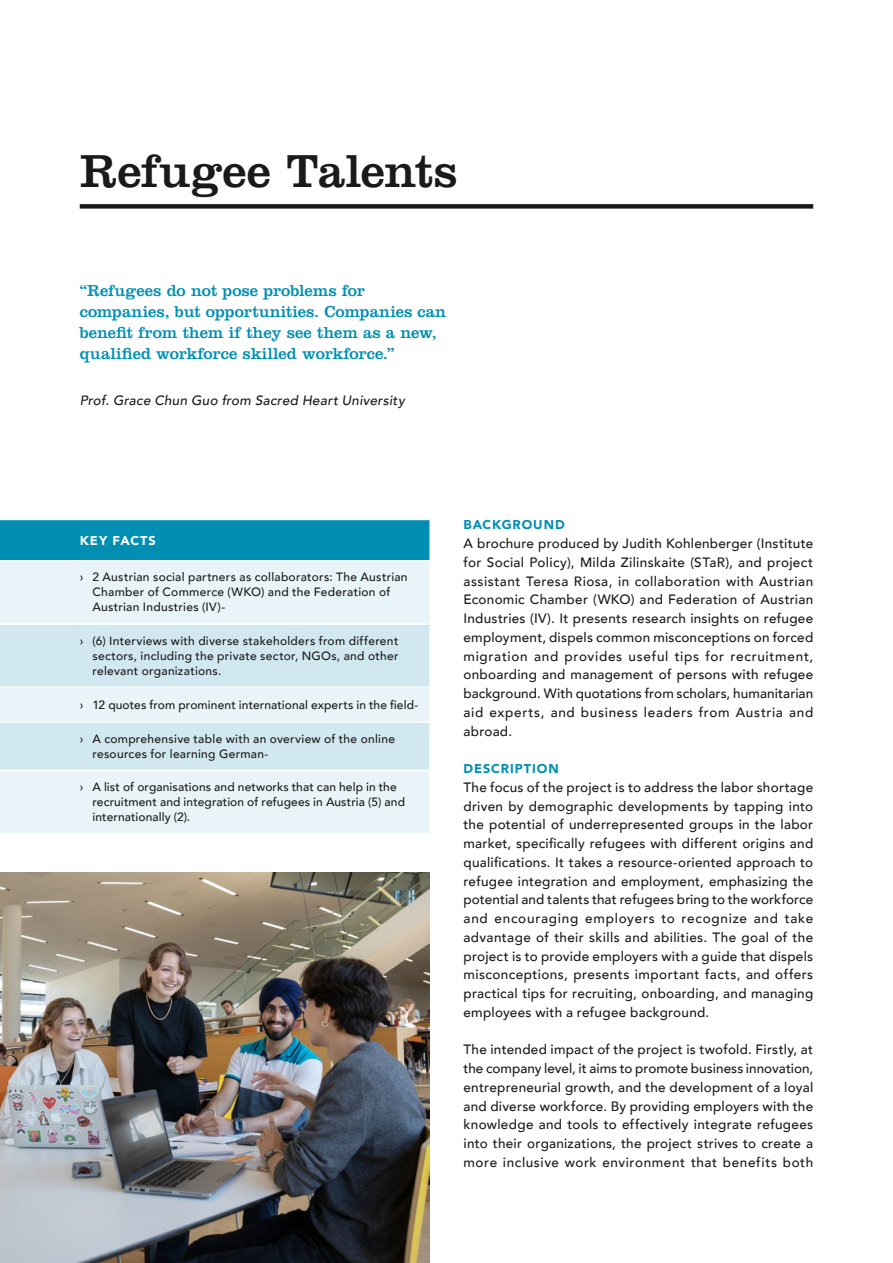
<style>
.page{position:relative;width:893px;height:1263px;background:#fff}
.page>*{position:absolute;margin:0;border:0;box-sizing:border-box;transform-origin:0 0}
.t1{font:48px "Clarendon LT Std";letter-spacing:-.005em;color:#1a1a18}
.t2{font:16.5px/21px "Clarendon LT Std";color:#008fb3}
.t3{font:500 13.5px/18.8px "Avenir";letter-spacing:.04em;color:#1a1a18;text-align:justify}
.t4{font:italic 500 13.5px "Avenir";letter-spacing:.02em;color:#1a1a18}
.t5{font:900 12.75px "Avenir";letter-spacing:.07em;color:#008fb3}
.t6{font:900 12.75px "Avenir";letter-spacing:.08em;color:#fff}
.t7{font:500 12px/15px "Avenir";letter-spacing:.015em;color:#1a1a18}
</style>
<div class="page">
<div style="left:80px;top:204px;width:733px;height:5px;background:#1a1a18"></div>
<div style="left:0;top:520px;width:429px;height:40px;background:#008fb3"></div>
<div style="left:0;top:561px;width:429px;height:272px;background:#e8f4f8"></div>
<svg style="left:0;top:625px;width:429px;height:145px;fill:#d1e8f1"></svg>
<hr style="left:0;top:623px;width:80px;height:2px;background:#fff">
<hr style="left:80px;top:623px;width:349px;height:2px;background:#fff">
<hr style="left:0;top:686px;width:80px;height:2px;background:#fff">
<hr style="left:80px;top:686px;width:349px;height:2px;background:#fff">
<hr style="left:0;top:721px;width:80px;height:2px;background:#fff">
<hr style="left:80px;top:721px;width:349px;height:2px;background:#fff">
<hr style="left:0;top:770px;width:80px;height:1px;background:#fff">
<hr style="left:80px;top:770px;width:349px;height:1px;background:#fff">
<img style="left:0;top:872px;width:429px;height:391px">
<h1 class="t1" style="left:80px;top:143px;width:379px">Refugee Talents</h1>
<p class="t2" style="left:80px;top:280px;width:368px">“Refugees do not pose problems for companies, but opportunities. Companies can benefit from them if they see them as a new, qualified workforce skilled workforce.”</p>
<p class="t4" style="left:80px;top:392px;width:327px">Prof. Grace Chun Guo from Sacred Heart University</p>
<p class="t6" style="left:80px;top:529px;width:78px">KEY FACTS</p>
<p class="t7" style="left:92px;top:569px;width:317px;text-indent:-13px">› 2 Austrian social partners as collaborators: The Austrian<br>Chamber of Commerce (WKO) and the Federation of<br>Austrian Industries (IV)-</p>
<p class="t7" style="left:92px;top:632px;width:307px;text-align:justify;text-indent:-13px">› (6) Interviews with diverse stakeholders from different sectors, including the private sector, NGOs, and other relevant organizations.</p>
<p class="t7" style="left:80px;top:696px;width:340px">› 12 quotes from prominent international experts in the field-</p>
<p class="t7" style="left:92px;top:730px;width:304px;text-indent:-13px">› A comprehensive table with an overview of the online resources for learning German-</p>
<p class="t7" style="left:92px;top:778px;width:314px;text-indent:-13px">› A list of organisations and networks that can help in the recruitment and integration of refugees in Austria (5) and internationally (2).</p>
<p class="t5" style="left:463px;top:514px;width:103px">BACKGROUND</p>
<p class="t3" style="left:463px;top:533px;width:351px">A brochure produced by Judith Kohlenberger (Institute for Social Policy), Milda Zilinskaite (STaR), and project assistant Teresa Riosa, in collaboration with Austrian Economic Chamber (WKO) and Federation of Austrian Industries (IV). It presents research insights on refugee employment, dispels common misconceptions on forced migration and provides useful tips for recruitment, onboarding and management of persons with refugee background. With quotations from scholars, humanitarian aid experts, and business leaders from Austria and abroad.</p>
<p class="t5" style="left:463px;top:758px;width:97px">DESCRIPTION</p>
<p class="t3" style="left:463px;top:777px;width:351px">The focus of the project is to address the labor shortage driven by demographic developments by tapping into the potential of underrepresented groups in the labor market, specifically refugees with different origins and qualifications. It takes a resource-oriented approach to refugee integration and employment, emphasizing the potential and talents that refugees bring to the workforce and encouraging employers to recognize and take advantage of their skills and abilities. The goal of the project is to provide employers with a guide that dispels misconceptions, presents important facts, and offers practical tips for recruiting, onboarding, and managing employees with a refugee background.</p>
<p class="t3" style="left:463px;top:1039px;width:351px">The intended impact of the project is twofold. Firstly, at the company level, it aims to promote business innovation, entrepreneurial growth, and the development of a loyal and diverse workforce. By providing employers with the knowledge and tools to effectively integrate refugees into their organizations, the project strives to create a more inclusive work environment that benefits both</p>
</div>
